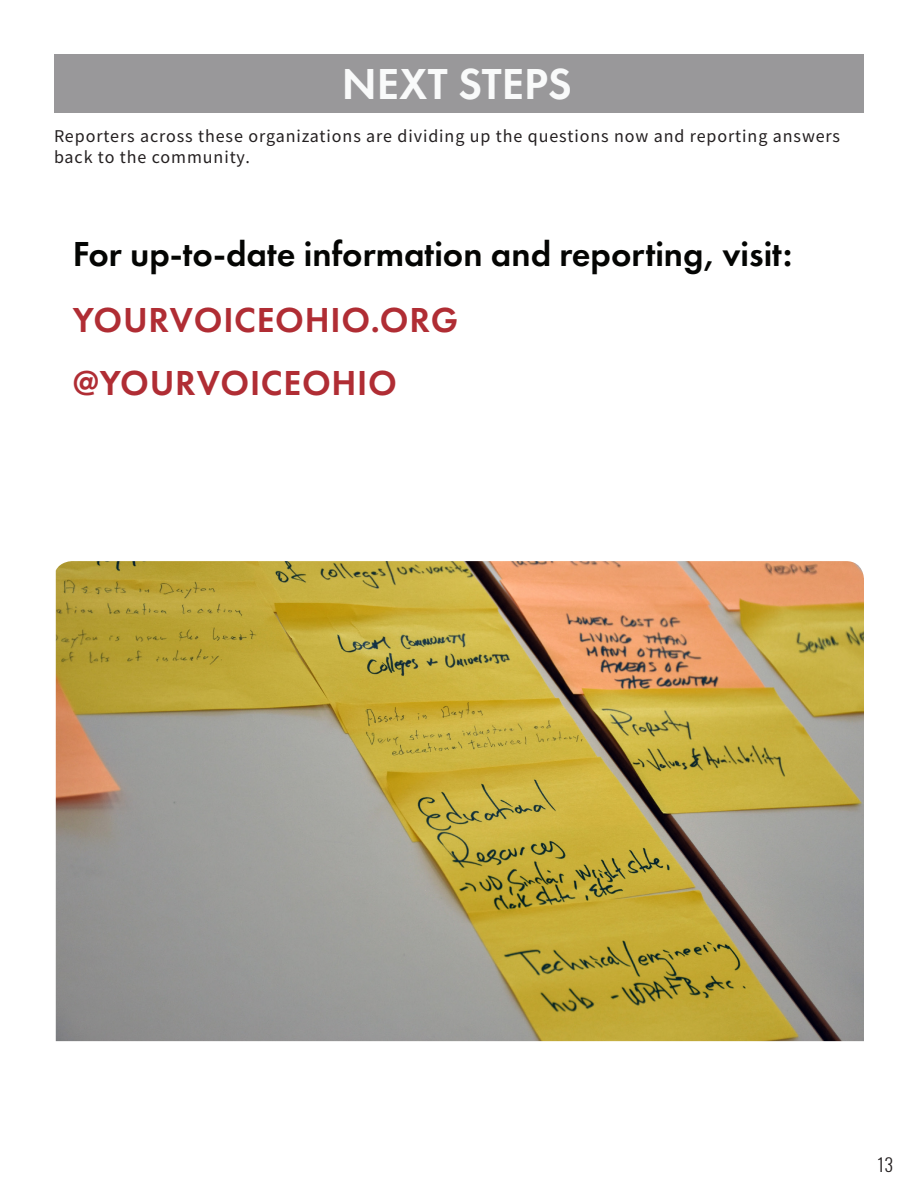
<style>
.page{position:relative;width:918px;height:1188px;background:#fff}
.page>*{position:absolute;margin:0;border:0;box-sizing:border-box;transform-origin:0 0}
.t1{font:600 45px "Futura PT";color:#f9fafa}
.t2{font:600 36px "Futura PT";color:#040503}
.t3{font:600 36px "Futura PT";letter-spacing:.02em;color:#b02d34}
.t4{font:18px/21.6px "Source Sans Pro";letter-spacing:.05em;color:#231f20}
.t5{font:300 18px "Oswald";color:#231f20}
</style>
<div class="page">
<img style="left:56px;top:561px;width:808px;height:480px">
<div style="left:54px;top:54px;width:810px;height:58px;background:#99989a"></div>
<p class="t1" style="left:342px;top:56px;width:231px">NEXT STEPS</p>
<p class="t4" style="left:54px;top:125px;width:788px">Reporters across these organizations are dividing up the questions now and reporting answers back to the community.</p>
<p class="t2" style="left:73px;top:231px;width:721px">For up-to-date information and reporting, visit:</p>
<p class="t3" style="left:73px;top:297px;width:387px">YOURVOICEOHIO.ORG</p>
<p class="t3" style="left:73px;top:360px;width:326px">@YOURVOICEOHIO</p>
<p class="t5" style="left:877px;top:1149px;width:18px">13</p>
</div>
